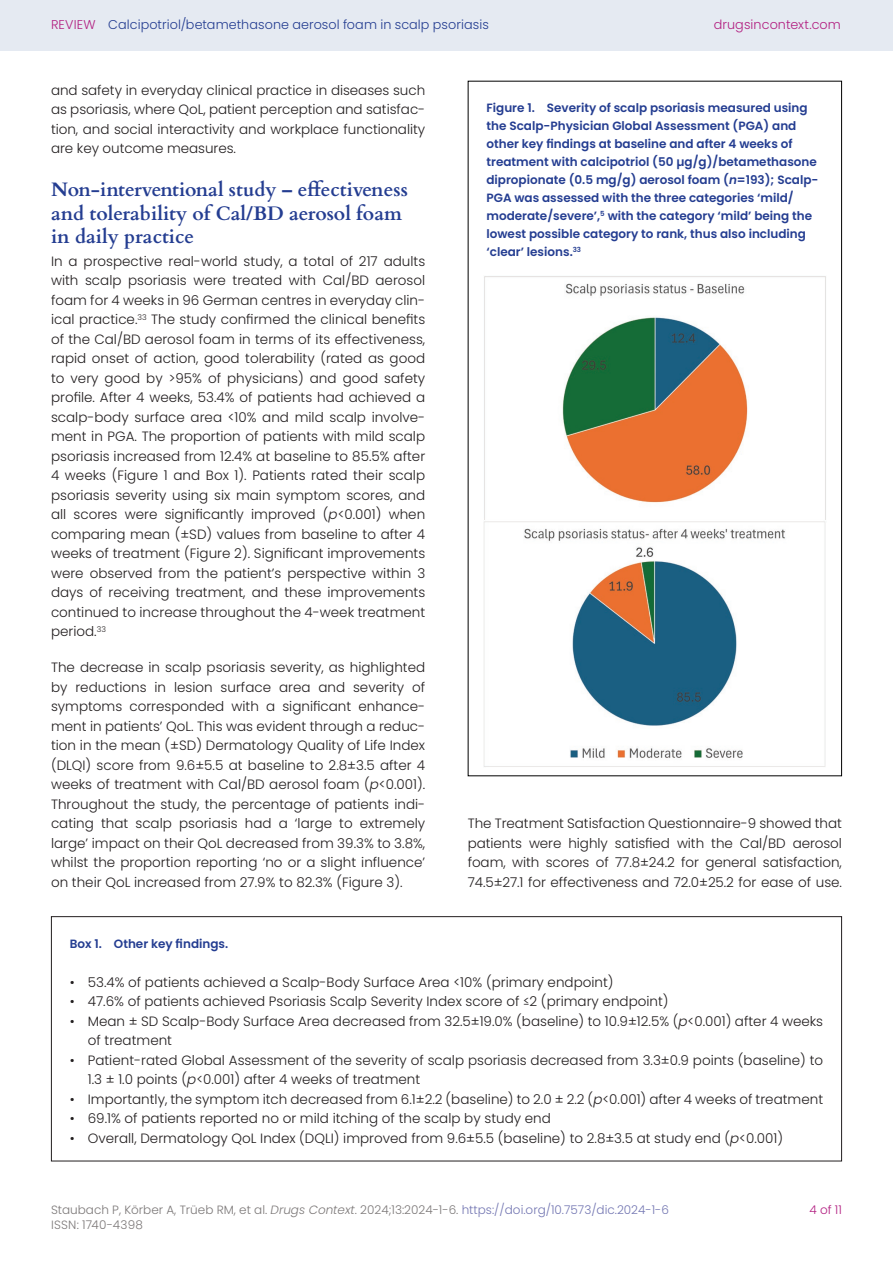
<style>
.page{position:relative;width:893px;height:1263px;background:#fff}
.page>*{position:absolute;margin:0;border:0;box-sizing:border-box;transform-origin:0 0}
.t1{font:700 19.5px/23.4px "Cardo";color:#243d91}
.Body_Black_First{font:300 13.5px/19.5px "Poppins";color:#231f20;text-align:justify}
.Body_Black{font:300 13.5px/19.5px "Poppins";letter-spacing:-.005em;color:#231f20;text-align:justify}
.t2{font:300 12.75px "Poppins";letter-spacing:.01em;color:#243d91}
.t3{font:300 12.75px "Poppins";letter-spacing:.01em;color:#b21f81}
.Figure_Table_Caption{font:600 12px/18px "Poppins";color:#243d91}
.t4{font:300 12px "Poppins";color:#7c7878}
.t5{font:300 12px "Poppins";color:#b21f81}
.s1{color:#b21f81}
.s2{font-style:italic}
.s3{color:#7376b2}
</style>
<div class="page">
<div style="left:0;top:0;width:893px;height:51px;background:#e5eaf2"></div>
<img style="left:483px;top:276px;width:343px;height:491px">
<div style="left:51px;top:916px;width:791px;height:245px;border:1px solid #231f20"></div>
<p class="t2" style="left:51px;top:17px;width:439px"><span class="s1">REVIEW</span> Calcipotriol/betamethasone aerosol foam in scalp psoriasis</p>
<p class="t3" style="left:714px;top:17px;width:129px">drugsincontext.com</p>
<p class="Body_Black_First" style="left:51px;top:81px;width:376px">and safety in everyday clinical practice in diseases such as psoriasis, where QoL, patient perception and satisfac&shy;tion, and social interactivity and workplace functionality are key outcome measures.</p>
<h2 class="t1" style="left:51px;top:177px;width:358px">Non-interventional study – effectiveness and tolerability of Cal/BD aerosol foam in daily practice</h2>
<p class="Body_Black_First" style="left:51px;top:251px;width:376px">In a prospective real-world study, a total of 217 adults with scalp psoriasis were treated with Cal/BD aerosol foam for 4 weeks in 96 German centres in everyday clin&shy;ical practice.<sup>33</sup> The study confirmed the clinical benefits of the Cal/BD aerosol foam in terms of its effectiveness, rapid onset of action, good tolerability (rated as good to very good by &gt;95% of physicians) and good safety profile. After 4 weeks, 53.4% of patients had achieved a scalp-body surface area &lt;10% and mild scalp involve&shy;ment in PGA. The proportion of patients with mild scalp psoriasis increased from 12.4% at baseline to 85.5% after 4 weeks (Figure 1 and Box 1). Patients rated their scalp psoriasis severity using six main symptom scores, and all scores were significantly improved (<span class="s2">p</span>&lt;0.001) when comparing mean (±SD) values from baseline to after 4 weeks of treatment (Figure 2). Significant improvements were observed from the patient’s perspective within 3 days of receiving treatment, and these improvements continued to increase throughout the 4-week treatment period.<sup>33</sup></p>
<p class="Body_Black" style="left:51px;top:658px;width:376px">The decrease in scalp psoriasis severity, as highlighted by reductions in lesion surface area and severity of symptoms corresponded with a significant enhance&shy;ment in patients’ QoL. This was evident through a reduc&shy;tion in the mean (±SD) Dermatology Quality of Life Index (DLQI) score from 9.6±5.5 at baseline to 2.8±3.5 after 4 weeks of treatment with Cal/BD aerosol foam (<span class="s2">p</span>&lt;0.001).<br>Throughout the study, the percentage of patients indi&shy;cating that scalp psoriasis had a ‘large to extremely large’ impact on their QoL decreased from 39.3% to 3.8%, whilst the proportion reporting ‘no or a slight influence’ on their QoL increased from 27.9% to 82.3% (Figure 3).</p>
<p class="Figure_Table_Caption" style="left:486px;top:99px;width:334px">Figure 1. Severity of scalp psoriasis measured using the Scalp-Physician Global Assessment (PGA) and other key findings at baseline and after 4 weeks of treatment with calcipotriol (50 µg/g)/betamethasone dipropionate (0.5 mg/g) aerosol foam (<span class="s2">n</span>=193); Scalp-PGA was assessed with the three categories ‘mild/ moderate/severe’,<sup>5</sup> with the category ‘mild’ being the lowest possible category to rank, thus also including ‘clear’ lesions.<sup>33</sup></p>
<p class="Body_Black" style="left:468px;top:814px;width:376px">The Treatment Satisfaction Questionnaire-9 showed that patients were highly satisfied with the Cal/BD aerosol foam, with scores of 77.8±24.2 for general satisfaction, 74.5±27.1 for effectiveness and 72.0±25.2 for ease of use.</p>
<p class="Figure_Table_Caption" style="left:70px;top:934px;width:160px">Box 1. Other key findings.</p>
<p class="Body_Black_First" style="left:70px;top:972px;width:545px">• 53.4% of patients achieved a Scalp-Body Surface Area &lt;10% (primary endpoint)</p>
<p class="Body_Black_First" style="left:70px;top:992px;width:600px">• 47.6% of patients achieved Psoriasis Scalp Severity Index score of ≤2 (primary endpoint)</p>
<p class="Body_Black_First" style="left:88px;top:1011px;width:737px;text-indent:-18px">• Mean ± SD Scalp-Body Surface Area decreased from 32.5±19.0% (baseline) to 10.9±12.5% (<span class="s2">p</span>&lt;0.001) after 4 weeks of treatment</p>
<p class="Body_Black_First" style="left:88px;top:1050px;width:737px;text-indent:-18px">• Patient-rated Global Assessment of the severity of scalp psoriasis decreased from 3.3±0.9 points (baseline) to<br>1.3 ± 1.0 points (<span class="s2">p</span>&lt;0.001) after 4 weeks of treatment</p>
<p class="Body_Black_First" style="left:70px;top:1089px;width:755px">• Importantly, the symptom itch decreased from 6.1±2.2 (baseline) to 2.0 ± 2.2 (<span class="s2">p</span>&lt;0.001) after 4 weeks of treatment</p>
<p class="Body_Black_First" style="left:70px;top:1109px;width:483px">• 69.1% of patients reported no or mild itching of the scalp by study end</p>
<p class="Body_Black_First" style="left:70px;top:1128px;width:715px">• Overall, Dermatology QoL Index (DQLI) improved from 9.6±5.5 (baseline) to 2.8±3.5 at study end (<span class="s2">p</span>&lt;0.001)</p>
<p class="t4" style="left:51px;top:1203px;width:619px">Staubach P, Körber A, Trüeb RM, et al. <span class="s2">Drugs Context</span>. 2024;13:2024-1-6. <span class="s3">https://doi.org/10.7573/dic.2024-1-6</span></p>
<p class="t5" style="left:809px;top:1203px;width:34px">4 of 11</p>
<p class="t4" style="left:51px;top:1218px;width:93px">ISSN: 1740-4398</p>
</div>
